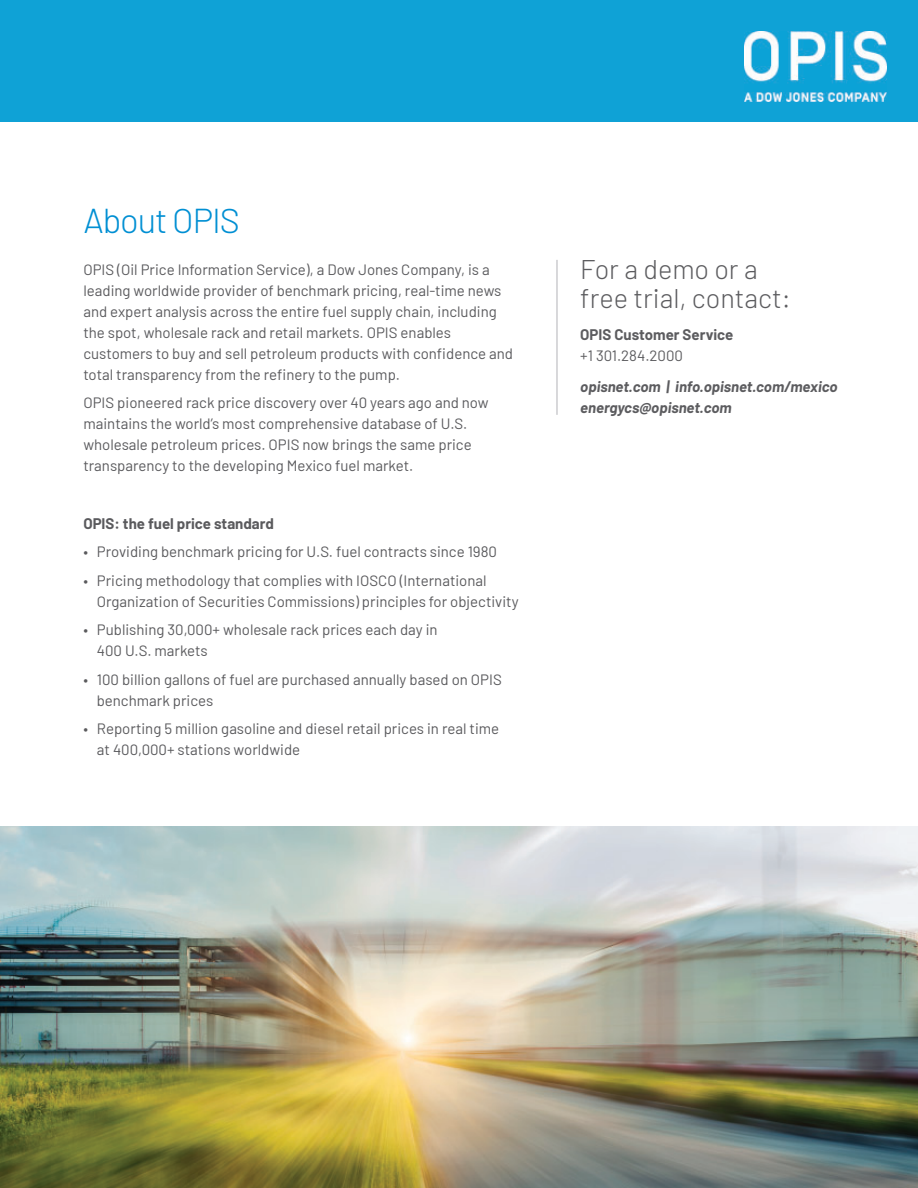
<style>
.page{position:relative;width:918px;height:1188px;background:#fff}
.page>*{position:absolute;margin:0;border:0;box-sizing:border-box;transform-origin:0 0}
.t1{font:300 34.5px "Barlow";letter-spacing:-.03em;color:#008fd3}
.t2{font:300 27px/28.5px "Barlow";color:#5c5c5f}
.t3{font:15px/21px "Barlow";color:#5a5a5d}
.t4{font:italic 700 15px/21px "Barlow";color:#5c5c5f}
.t5{font:700 15px "Barlow";color:#5a5a5d}
.t6{font:700 15px "Barlow";color:#5c5c5f}
.t7{font:15px "Barlow";color:#5c5c5f}
</style>
<div class="page">
<img style="left:0;top:827px;width:918px;height:361px">
<hr style="left:557px;top:260px;width:1px;height:155px;background:#b2b3b7">
<div style="left:0;top:0;width:918px;height:122px;background:#0fa2d6"></div>
<img style="left:744px;top:32px;width:143px;height:70px">
<h1 class="t1" style="left:83px;top:199px;width:158px">About OPIS</h1>
<p class="t3" style="left:83px;top:258px;width:431px">OPIS (Oil Price Information Service), a Dow Jones Company, is a leading worldwide provider of benchmark pricing, real-time news and expert analysis across the entire fuel supply chain, including the spot, wholesale rack and retail markets. OPIS enables customers to buy and sell petroleum products with confidence and total transparency from the refinery to the pump.</p>
<p class="t3" style="left:83px;top:392px;width:407px">OPIS pioneered rack price discovery over 40 years ago and now maintains the world’s most comprehensive database of U.S. wholesale petroleum prices. OPIS now brings the same price transparency to the developing Mexico fuel market.</p>
<p class="t5" style="left:83px;top:514px;width:192px">OPIS: the fuel price standard</p>
<p class="t3" style="left:83px;top:541px;width:415px">• Providing benchmark pricing for U.S. fuel contracts since 1980</p>
<p class="t3" style="left:97px;top:569px;width:423px;text-indent:-14px">• Pricing methodology that complies with IOSCO (International<br>Organization of Securities Commissions) principles for objectivity</p>
<p class="t3" style="left:97px;top:619px;width:342px;text-indent:-14px">• Publishing 30,000+ wholesale rack prices each day in<br>400 U.S. markets</p>
<p class="t3" style="left:97px;top:668px;width:406px;text-indent:-14px">• 100 billion gallons of fuel are purchased annually based on OPIS benchmark prices</p>
<p class="t3" style="left:97px;top:718px;width:404px;text-indent:-14px">• Reporting 5 million gasoline and diesel retail prices in real time at 400,000+ stations worldwide</p>
<h2 class="t2" style="left:580px;top:254px;width:212px">For a demo or a free trial, contact:</h2>
<p class="t6" style="left:580px;top:325px;width:155px">OPIS Customer Service</p>
<p class="t7" style="left:580px;top:346px;width:104px">+1 301.284.2000</p>
<p class="t4" style="left:580px;top:376px;width:259px">opisnet.com | info.opisnet.com/mexico energycs@opisnet.com</p>
</div>
